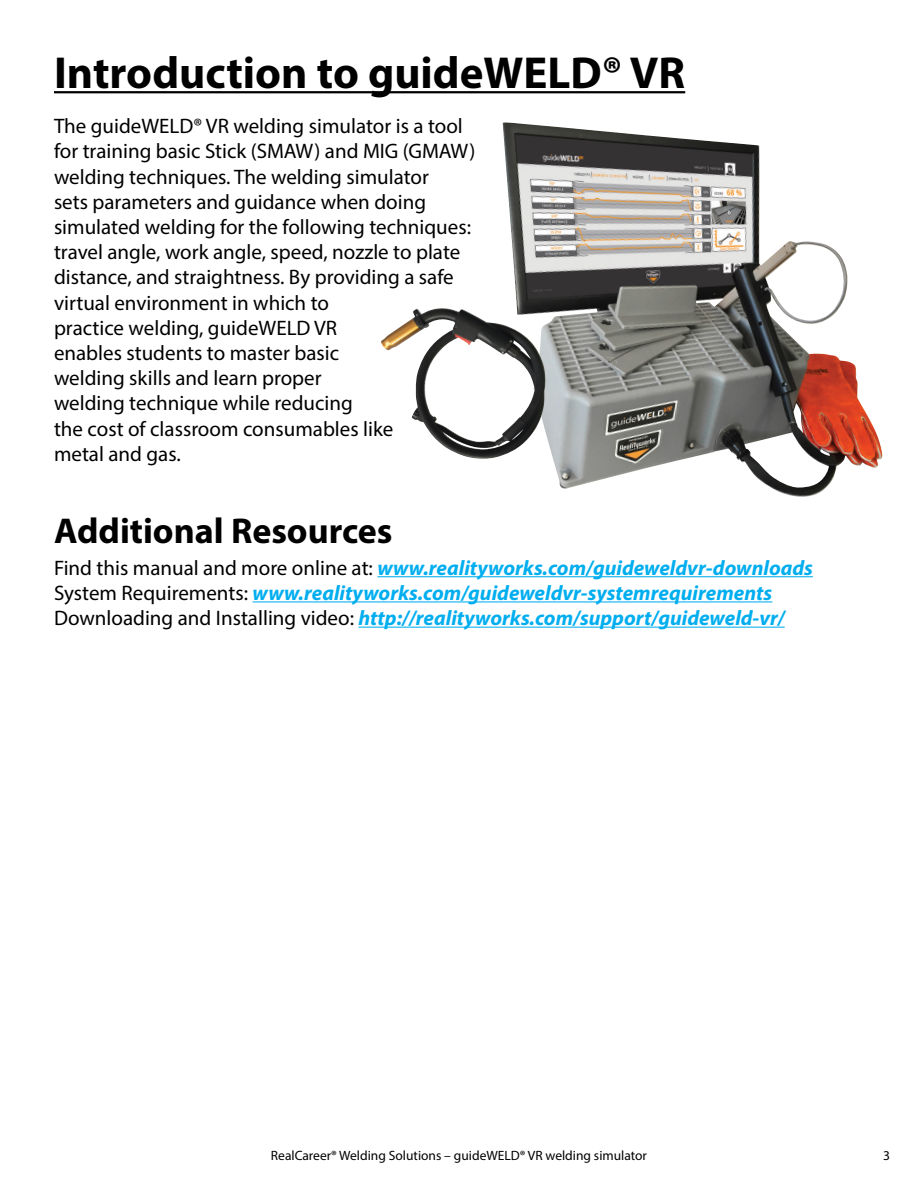
<style>
.page{position:relative;width:918px;height:1188px;background:#fff}
.page>*{position:absolute;margin:0;border:0;box-sizing:border-box;transform-origin:0 0}
.TOC_title{font:700 45px "Myriad Pro";color:#000}
.numbers{font:700 36px "Myriad Pro";color:#000}
.t1{font:21px/25.2px "Myriad Pro";color:#000}
.numbers-2{font:italic 700 21px "Myriad Pro";color:#00aeef}
.t2{font:13.5px "Myriad Pro";color:#000}
.s1{font-weight:400;font-style:normal;color:#000}
</style>
<div class="page">
<hr style="left:54px;top:91px;width:631px;height:2px;background:#000">
<hr style="left:377px;top:576px;width:436px;height:1px;background:#00aeef">
<hr style="left:253px;top:601px;width:519px;height:1px;background:#00aeef">
<hr style="left:358px;top:627px;width:427px;height:1px;background:#00aeef">
<img style="left:503px;top:122px;width:379px;height:375px">
<img style="left:381px;top:308px;width:165px;height:152px">
<p class="TOC_title" style="left:54px;top:43px;width:633px">Introduction to guideWELD® VR</p>
<p class="t1" style="left:54px;top:113px;width:423px">The guideWELD® VR welding simulator is a tool for training basic Stick (SMAW) and MIG (GMAW) welding techniques. The welding simulator<br>sets parameters and guidance when doing simulated welding for the following techniques: travel angle, work angle, speed, nozzle to plate distance, and straightness. By providing a safe virtual environment in which to<br>practice welding, guideWELD VR<br>enables students to master basic<br>welding skills and learn proper<br>welding technique while reducing<br>the cost of classroom consumables like<br>metal and gas.</p>
<p class="numbers" style="left:54px;top:507px;width:340px">Additional Resources</p>
<p class="numbers-2" style="left:54px;top:554px;width:760px"><span class="s1">Find this manual and more online at:</span> www.realityworks.com/guideweldvr-downloads</p>
<p class="numbers-2" style="left:54px;top:579px;width:720px"><span class="s1">System Requirements:</span> www.realityworks.com/guideweldvr-systemrequirements</p>
<p class="numbers-2" style="left:54px;top:604px;width:732px"><span class="s1">Downloading and Installing video:</span> http://realityworks.com/support/guideweld-vr/</p>
<p class="t2" style="left:271px;top:1147px;width:378px">RealCareer® Welding Solutions – guideWELD® VR welding simulator</p>
<p class="t2" style="left:883px;top:1147px;width:8px">3</p>
</div>
